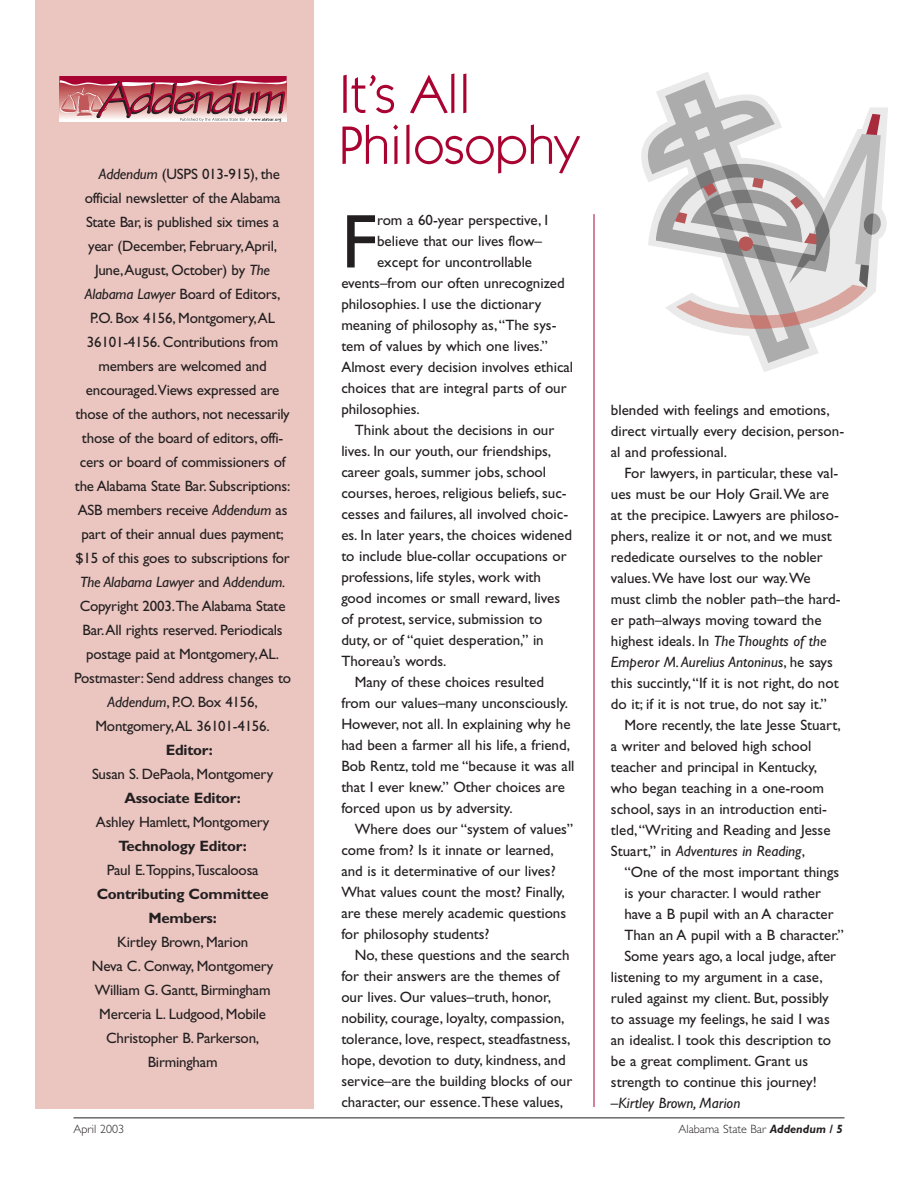
<style>
.page{position:relative;width:918px;height:1188px;background:#fff}
.page>*{position:absolute;margin:0;border:0;box-sizing:border-box;transform-origin:0 0}
.t1{font:76.5px "Gill Sans";color:#231f20}
.t2{font:54px/51px "Itc Kabel";color:#a90332}
.t3{font:15px/24px "Gill Sans";color:#231f20;text-align:center}
.t4{font:italic 15px "Gill Sans";color:#231f20}
.t5{font:700 15px/24px "Gill Sans";letter-spacing:-.015em;color:#231f20;text-align:center}
.t6{font:300 12px "Gill Sans";color:#231f20}
.s1{font-style:italic}
.s2{font-style:normal}
.s3{font-weight:700;font-style:italic}
</style>
<div class="page">
<hr style="left:74px;top:1118px;width:770px;height:1px;background:#231f20">
<div style="left:35px;top:0;width:279px;height:1108px;background:#ebc6c1"></div>
<svg style="left:60px;top:76px;width:226px;height:46px;background:#bd6c78"></svg>
<hr style="left:594px;top:214px;width:1px;height:893px;background:#a90332">
<svg style="left:641px;top:72px;width:247px;height:300px"></svg>
<svg style="left:648px;top:80px;width:233px;height:283px"></svg>
<p class="t3" style="left:99px;top:163px;width:183px"><span class="s1">Addendum</span> (USPS 013-915), the</p>
<p class="t3" style="left:85px;top:187px;width:197px">official newsletter of the Alabama</p>
<p class="t3" style="left:86px;top:211px;width:195px">State Bar, is published six times a</p>
<p class="t3" style="left:88px;top:235px;width:190px">year (December, February,April,</p>
<p class="t3" style="left:95px;top:259px;width:177px">June,August, October) by <span class="s1">The</span></p>
<p class="t3" style="left:85px;top:283px;width:197px"><span class="s1">Alabama Lawyer</span> Board of Editors,</p>
<p class="t3" style="left:90px;top:307px;width:186px">P.O. Box 4156, Montgomery,AL</p>
<p class="t3" style="left:87px;top:331px;width:193px">36101-4156. Contributions from</p>
<p class="t3" style="left:99px;top:355px;width:170px">members are welcomed and</p>
<p class="t3" style="left:86px;top:379px;width:195px">encouraged.Views expressed are</p>
<p class="t3" style="left:75px;top:403px;width:216px">those of the authors, not necessarily</p>
<p class="t3" style="left:82px;top:427px;width:203px">those of the board of editors, offi-</p>
<p class="t3" style="left:80px;top:451px;width:207px">cers or board of commissioners of</p>
<p class="t3" style="left:75px;top:475px;width:217px">the Alabama State Bar. Subscriptions:</p>
<p class="t3" style="left:78px;top:499px;width:211px">ASB members receive <span class="s1">Addendum</span> as</p>
<p class="t3" style="left:81px;top:523px;width:204px">part of their annual dues payment;</p>
<p class="t3" style="left:75px;top:547px;width:216px">$15 of this goes to subscriptions for</p>
<p class="t4" style="left:80px;top:576px;width:207px">The Alabama Lawyer <span class="s2">and</span> Addendum.</p>
<p class="t3" style="left:80px;top:595px;width:207px">Copyright 2003.The Alabama State</p>
<p class="t3" style="left:83px;top:619px;width:202px">Bar.All rights reserved. Periodicals</p>
<p class="t3" style="left:86px;top:643px;width:194px">postage paid at Montgomery,AL.</p>
<p class="t3" style="left:74px;top:667px;width:218px">Postmaster: Send address changes to</p>
<p class="t3" style="left:108px;top:691px;width:152px"><span class="s1">Addendum</span>, P.O. Box 4156,</p>
<p class="t3" style="left:96px;top:715px;width:176px">Montgomery,AL 36101-4156.</p>
<p class="t5" style="left:166px;top:739px;width:49px">Editor:</p>
<p class="t3" style="left:92px;top:763px;width:183px">Susan S. DePaola, Montgomery</p>
<p class="t5" style="left:124px;top:787px;width:118px">Associate Editor:</p>
<p class="t3" style="left:96px;top:811px;width:175px">Ashley Hamlett, Montgomery</p>
<p class="t5" style="left:118px;top:835px;width:130px">Technology Editor:</p>
<p class="t3" style="left:107px;top:859px;width:153px">Paul E.Toppins,Tuscaloosa</p>
<p class="t5" style="left:97px;top:883px;width:173px">Contributing Committee<br>Members:</p>
<p class="t3" style="left:92px;top:931px;width:183px">Kirtley Brown, Marion<br>Neva C. Conway, Montgomery<br>William G. Gantt, Birmingham<br>Merceria L. Ludgood, Mobile<br>Christopher B. Parkerson,<br>Birmingham</p>
<h2 class="t2" style="left:339px;top:73px;width:241px">It’s All<br>Philosophy</h2>
<h1 class="t1" style="left:341px;top:215px;width:37px">F</h1>
<p class="t3" style="left:377px;top:210px;width:173px">rom a 60-year perspective, I</p>
<p class="t3" style="left:377px;top:231px;width:166px">believe that our lives flow–</p>
<p class="t3" style="left:377px;top:252px;width:157px">except for uncontrollable</p>
<p class="t3" style="left:341px;top:273px;width:225px">events–from our often unrecognized</p>
<p class="t3" style="left:341px;top:294px;width:202px">philosophies. I use the dictionary</p>
<p class="t3" style="left:341px;top:315px;width:217px">meaning of philosophy as,“The sys-</p>
<p class="t3" style="left:341px;top:336px;width:208px">tem of values by which one lives.”</p>
<p class="t3" style="left:341px;top:357px;width:233px">Almost every decision involves ethical</p>
<p class="t3" style="left:341px;top:378px;width:227px">choices that are integral parts of our</p>
<p class="t3" style="left:341px;top:399px;width:80px">philosophies.</p>
<p class="t3" style="left:355px;top:420px;width:201px">Think about the decisions in our</p>
<p class="t3" style="left:341px;top:441px;width:211px">lives. In our youth, our friendships,</p>
<p class="t3" style="left:341px;top:462px;width:206px">career goals, summer jobs, school</p>
<p class="t3" style="left:341px;top:483px;width:227px">courses, heroes, religious beliefs, suc-</p>
<p class="t3" style="left:341px;top:504px;width:228px">cesses and failures, all involved choic-</p>
<p class="t3" style="left:341px;top:525px;width:232px">es. In later years, the choices widened</p>
<p class="t3" style="left:341px;top:546px;width:227px">to include blue-collar occupations or</p>
<p class="t3" style="left:341px;top:567px;width:201px">professions, life styles, work with</p>
<p class="t3" style="left:341px;top:588px;width:220px">good incomes or small reward, lives</p>
<p class="t3" style="left:341px;top:609px;width:202px">of protest, service, submission to</p>
<p class="t3" style="left:341px;top:630px;width:204px">duty, or of “quiet desperation,” in</p>
<p class="t3" style="left:341px;top:651px;width:107px">Thoreau’s words.</p>
<p class="t3" style="left:355px;top:672px;width:191px">Many of these choices resulted</p>
<p class="t3" style="left:341px;top:693px;width:228px">from our values–many unconsciously.</p>
<p class="t3" style="left:341px;top:714px;width:231px">However, not all. In explaining why he</p>
<p class="t3" style="left:341px;top:735px;width:230px">had been a farmer all his life, a friend,</p>
<p class="t3" style="left:341px;top:756px;width:235px">Bob Rentz, told me “because it was all</p>
<p class="t3" style="left:341px;top:777px;width:225px">that I ever knew.” Other choices are</p>
<p class="t3" style="left:341px;top:798px;width:173px">forced upon us by adversity.</p>
<p class="t3" style="left:355px;top:819px;width:220px">Where does our “system of values”</p>
<p class="t3" style="left:341px;top:840px;width:214px">come from? Is it innate or learned,</p>
<p class="t3" style="left:341px;top:861px;width:216px">and is it determinative of our lives?</p>
<p class="t3" style="left:341px;top:882px;width:225px">What values count the most? Finally,</p>
<p class="t3" style="left:341px;top:903px;width:226px">are these merely academic questions</p>
<p class="t3" style="left:341px;top:924px;width:150px">for philosophy students?</p>
<p class="t3" style="left:355px;top:945px;width:216px">No, these questions and the search</p>
<p class="t3" style="left:341px;top:966px;width:220px">for their answers are the themes of</p>
<p class="t3" style="left:341px;top:987px;width:211px">our lives. Our values–truth, honor,</p>
<p class="t3" style="left:341px;top:1008px;width:225px">nobility, courage, loyalty, compassion,</p>
<p class="t3" style="left:341px;top:1029px;width:231px">tolerance, love, respect, steadfastness,</p>
<p class="t3" style="left:341px;top:1050px;width:226px">hope, devotion to duty, kindness, and</p>
<p class="t3" style="left:341px;top:1071px;width:233px">service–are the building blocks of our</p>
<p class="t3" style="left:341px;top:1092px;width:223px">character, our essence.These values,</p>
<p class="t3" style="left:611px;top:401px;width:235px;line-height:21px;text-align:left">blended with feelings and emotions, direct virtually every decision, person&shy;al and professional.</p>
<p class="t3" style="left:624px;top:462px;width:215px">For lawyers, in particular, these val-</p>
<p class="t3" style="left:611px;top:483px;width:220px">ues must be our Holy Grail.We are</p>
<p class="t3" style="left:611px;top:504px;width:229px">at the precipice. Lawyers are philoso-</p>
<p class="t3" style="left:611px;top:525px;width:222px">phers, realize it or not, and we must</p>
<p class="t3" style="left:611px;top:546px;width:213px">rededicate ourselves to the nobler</p>
<p class="t3" style="left:611px;top:567px;width:201px">values.We have lost our way.We</p>
<p class="t3" style="left:611px;top:588px;width:231px">must climb the nobler path–the hard-</p>
<p class="t3" style="left:611px;top:609px;width:212px">er path–always moving toward the</p>
<p class="t3" style="left:611px;top:630px;width:217px">highest ideals. In <span class="s1">The Thoughts of the</span></p>
<p class="t4" style="left:611px;top:656px;width:224px">Emperor M.Aurelius Antoninus<span class="s2">, he says</span></p>
<p class="t3" style="left:611px;top:672px;width:229px">this succintly,“If it is not right, do not</p>
<p class="t3" style="left:611px;top:693px;width:217px">do it; if it is not true, do not say it.”</p>
<p class="t3" style="left:624px;top:714px;width:218px">More recently, the late Jesse Stuart,</p>
<p class="t3" style="left:611px;top:735px;width:202px">a writer and beloved high school</p>
<p class="t3" style="left:611px;top:756px;width:208px">teacher and principal in Kentucky,</p>
<p class="t3" style="left:611px;top:777px;width:214px">who began teaching in a one-room</p>
<p class="t3" style="left:611px;top:798px;width:218px">school, says in an introduction enti-</p>
<p class="t3" style="left:611px;top:819px;width:221px">tled,“Writing and Reading and Jesse</p>
<p class="t4" style="left:611px;top:845px;width:196px"><span class="s2">Stuart,” in</span> Adventures in Reading<span class="s2">,</span></p>
<p class="t3" style="left:624px;top:861px;width:216px">“One of the most important things</p>
<p class="t3" style="left:624px;top:882px;width:198px">is your character. I would rather</p>
<p class="t3" style="left:624px;top:903px;width:211px">have a B pupil with an A character</p>
<p class="t3" style="left:624px;top:924px;width:221px">Than an A pupil with a B character.”</p>
<p class="t3" style="left:624px;top:945px;width:213px">Some years ago, a local judge, after</p>
<p class="t3" style="left:611px;top:966px;width:213px">listening to my argument in a case,</p>
<p class="t3" style="left:611px;top:987px;width:219px">ruled against my client. But, possibly</p>
<p class="t3" style="left:611px;top:1008px;width:220px">to assuage my feelings, he said I was</p>
<p class="t3" style="left:611px;top:1029px;width:222px">an idealist. I took this description to</p>
<p class="t3" style="left:611px;top:1050px;width:199px">be a great compliment. Grant us</p>
<p class="t3" style="left:611px;top:1071px;width:207px">strength to continue this journey!</p>
<p class="t4" style="left:611px;top:1097px;width:131px">–Kirtley Brown, Marion</p>
<p class="t6" style="left:74px;top:1125px;width:52px">April 2003</p>
<p class="t6" style="left:678px;top:1125px;width:166px">Alabama State Bar <span class="s3">Addendum / 5</span></p>
</div>
